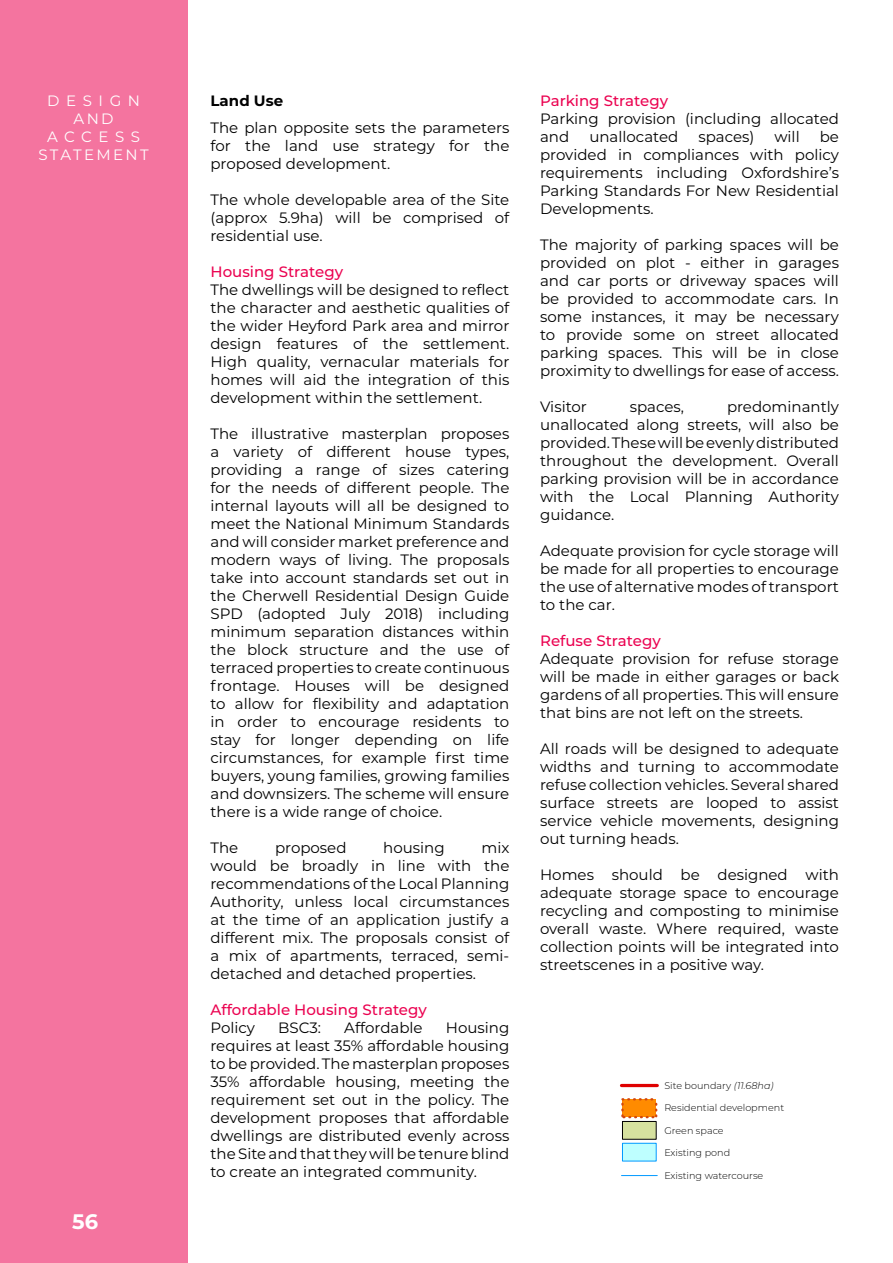
<style>
.page{position:relative;width:893px;height:1263px;background:#fff}
.page>*{position:absolute;margin:0;border:0;box-sizing:border-box;transform-origin:0 0}
.t1{font:700 21px "Montserrat";color:#fff}
.t2{font:15px/18px "Montserrat";color:#000001;text-align:justify}
.t3{font:500 15px "Montserrat";color:#eb0351}
.t4{font:15px/18px "Montserrat";letter-spacing:.285em;color:#fff;text-align:center}
.t5{font:700 15px "Montserrat";color:#000001}
.t6{font:300 9.6px "Montserrat";color:#000}
.t7{font:300 6.15px "Montserrat";letter-spacing:.025em;color:#001}
.s1{font-style:italic}
</style>
<div class="page">
<div style="left:0;top:0;width:187px;height:1263px;background:#f4749f"></div>
<svg style="left:620px;top:1083px;width:39px;height:94px"></svg>
<div style="left:622px;top:1121px;width:34px;height:18px;background:#d6e19f"></div>
<div style="left:622px;top:1121px;width:34px;height:18px;border:1px solid #000"></div>
<div style="left:622px;top:1143px;width:34px;height:18px;background:#beffff"></div>
<div style="left:622px;top:1143px;width:35px;height:18px;border:1px solid #09f"></div>
<hr style="left:621px;top:1175px;width:36px;height:1px;background:#09f">
<p class="t4" style="left:38px;top:91px;width:112px">DESIGN<br>AND<br>ACCESS<br>STATEMENT</p>
<p class="t5" style="left:210px;top:90px;width:74px">Land Use</p>
<p class="t2" style="left:210px;top:118px;width:300px">The plan opposite sets the parameters for the land use strategy for the proposed development.</p>
<p class="t2" style="left:210px;top:190px;width:300px">The whole developable area of the Site (approx 5.9ha) will be comprised of residential use.</p>
<p class="t3" style="left:210px;top:261px;width:134px">Housing Strategy</p>
<p class="t2" style="left:210px;top:280px;width:300px">The dwellings will be designed to reflect the character and aesthetic qualities of the wider Heyford Park area and mirror design features of the settlement.<br>High quality, vernacular materials for homes will aid the integration of this development within the settlement.</p>
<p class="t2" style="left:210px;top:424px;width:300px">The illustrative masterplan proposes a variety of different house types, providing a range of sizes catering for the needs of different people. The internal layouts will all be designed to meet the National Minimum Standards and will consider market preference and modern ways of living. The proposals take into account standards set out in the Cherwell Residential Design Guide SPD (adopted July 2018) including minimum separation distances within the block structure and the use of terraced properties to create continuous frontage. Houses will be designed to allow for flexibility and adaptation in order to encourage residents to stay for longer depending on life circumstances, for example first time buyers, young families, growing families and downsizers. The scheme will ensure there is a wide range of choice.</p>
<p class="t2" style="left:210px;top:838px;width:29px">The</p>
<p class="t2" style="left:275px;top:838px;width:73px">proposed</p>
<p class="t2" style="left:383px;top:838px;width:63px">housing</p>
<p class="t2" style="left:210px;top:838px;width:300px;text-indent:271px">mix would be broadly in line with the recommendations of the Local Planning Authority, unless local circumstances at the time of an application justify a different mix. The proposals consist of a mix of apartments, terraced, semi&shy;detached and detached properties.</p>
<p class="t3" style="left:210px;top:999px;width:218px">Affordable Housing Strategy</p>
<p class="t2" style="left:210px;top:1018px;width:46px">Policy</p>
<p class="t2" style="left:278px;top:1018px;width:44px">BSC3:</p>
<p class="t2" style="left:344px;top:1018px;width:80px">Affordable</p>
<p class="t2" style="left:210px;top:1018px;width:300px;text-indent:235px">Housing requires at least 35% affordable housing to be provided. The masterplan proposes 35% affordable housing, meeting the requirement set out in the policy. The development proposes that affordable dwellings are distributed evenly across the Site and that they will be tenure blind to create an integrated community.</p>
<h1 class="t1" style="left:72px;top:1207px;width:27px">56</h1>
<p class="t3" style="left:540px;top:90px;width:129px">Parking Strategy</p>
<p class="t2" style="left:540px;top:109px;width:300px">Parking provision (including allocated and</p>
<p class="t2" style="left:540px;top:127px;width:300px;text-indent:280px">be provided in compliances with policy requirements including Oxfordshire’s Parking Standards For New Residential Developments.</p>
<p class="t2" style="left:540px;top:235px;width:300px">The majority of parking spaces will be provided on plot - either in garages and car ports or driveway spaces will be provided to accommodate cars. In some instances, it may be necessary to provide some on street allocated parking spaces. This will be in close proximity to dwellings for ease of access.</p>
<p class="t2" style="left:540px;top:397px;width:48px">Visitor</p>
<p class="t2" style="left:630px;top:397px;width:56px">spaces,</p>
<p class="t2" style="left:589px;top:127px;width:90px">unallocated</p>
<p class="t2" style="left:698px;top:127px;width:57px">spaces)</p>
<p class="t2" style="left:774px;top:127px;width:27px">will</p>
<p class="t2" style="left:540px;top:397px;width:300px;text-indent:187px">predominantly unallocated along streets, will also be provided. These will be evenly distributed throughout the development. Overall parking provision will be in accordance with the Local Planning Authority guidance.</p>
<p class="t2" style="left:540px;top:541px;width:300px">Adequate provision for cycle storage will be made for all properties to encourage the use of alternative modes of transport to the car.</p>
<p class="t3" style="left:540px;top:630px;width:122px">Refuse Strategy</p>
<p class="t2" style="left:540px;top:649px;width:300px">Adequate provision for refuse storage will be made in either garages or back gardens of all properties. This will ensure that bins are not left on the streets.</p>
<p class="t2" style="left:540px;top:739px;width:300px">All roads will be designed to adequate widths and turning to accommodate refuse collection vehicles. Several shared surface streets are looped to assist service vehicle movements, designing out turning heads.</p>
<p class="t2" style="left:540px;top:865px;width:300px">Homes should be designed with adequate storage space to encourage recycling and composting to minimise overall waste. Where required, waste collection points will be integrated into streetscenes in a positive way.</p>
<p class="t7" style="left:621px;top:962px;width:210px">used for construction purposes. The accuracy of this drawing may</p>
<p class="t6" style="left:664px;top:1081px;width:111px">Site boundary <span class="s1">(11.68ha)</span></p>
<p class="t6" style="left:664px;top:1104px;width:121px">Residential development</p>
<p class="t6" style="left:664px;top:1126px;width:61px">Green space</p>
<p class="t6" style="left:664px;top:1149px;width:67px">Existing pond</p>
<p class="t6" style="left:664px;top:1171px;width:101px">Existing watercourse</p>
</div>
